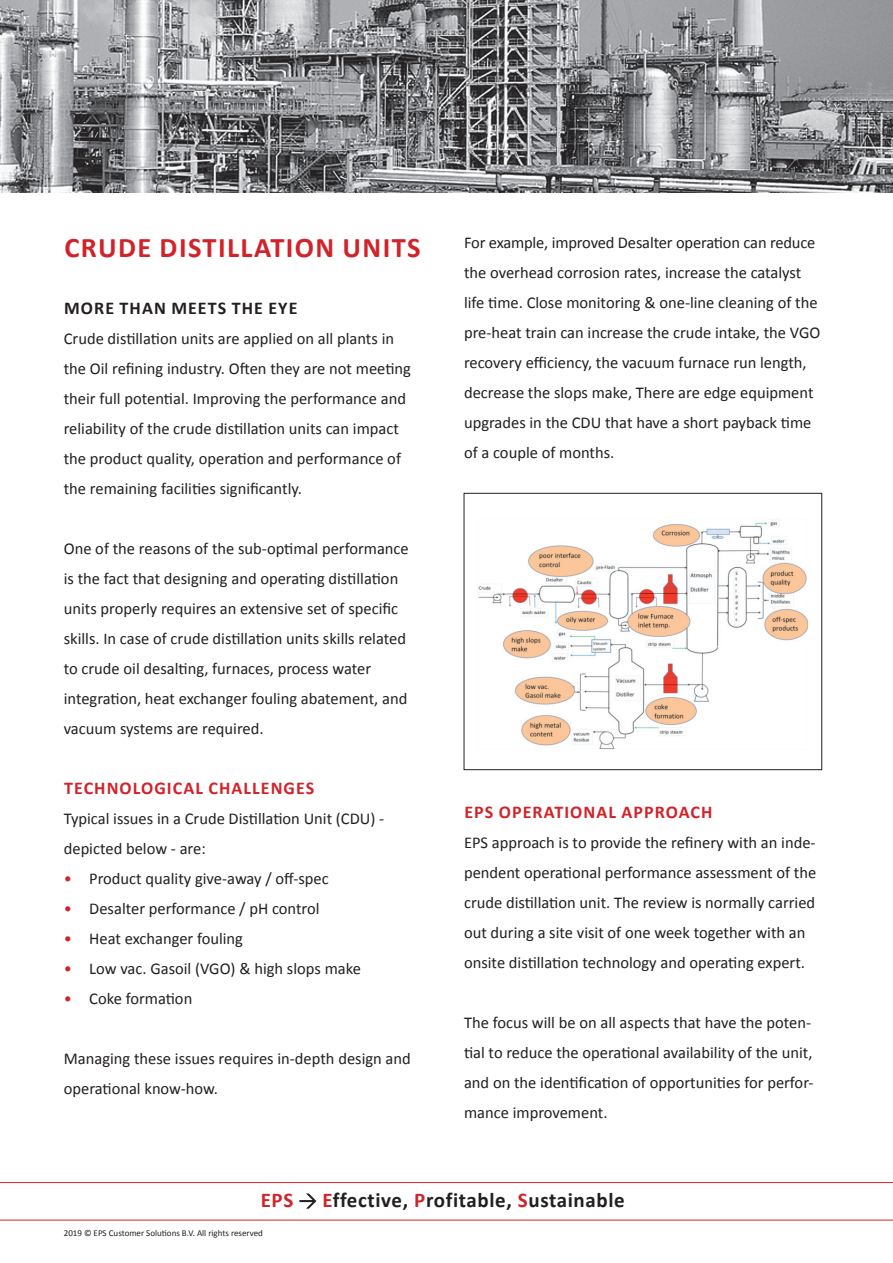
<style>
.page{position:relative;width:893px;height:1263px;background:#fff}
.page>*{position:absolute;margin:0;border:0;box-sizing:border-box;transform-origin:0 0}
.t1{font:700 28.5px "Calibri";letter-spacing:.05em;color:#d1232a}
.t2{font:700 21px "Calibri";letter-spacing:.03em;color:#231f20}
.t3{font:700 21px "Calibri";color:#d1232a}
.t4{font:700 18px "Calibri";letter-spacing:.06em;color:#d1232a}
.t5{font:700 18px "Calibri";letter-spacing:.06em;color:#231f20}
.t6{font:16.5px/30px "Calibri";color:#231f20}
.t7{font:9px "Calibri";color:#231f20}
.s1{color:#d1232a}
</style>
<div class="page">
<img style="left:478px;top:519px;width:330px;height:231px">
<img style="left:0;top:0;width:893px;height:193px">
<div style="left:464px;top:493px;width:358px;height:277px;border:1px solid #231f20"></div>
<svg style="left:299px;top:1193px;width:17px;height:16px"></svg>
<hr style="left:0;top:1182px;width:893px;height:1px;background:#d1232a">
<hr style="left:0;top:1220px;width:893px;height:1px;background:#d1232a">
<h1 class="t1" style="left:64px;top:230px;width:358px">CRUDE DISTILLATION UNITS</h1>
<p class="t5" style="left:64px;top:297px;width:235px">MORE THAN MEETS THE EYE</p>
<p class="t6" style="left:64px;top:324px;width:349px">Crude distillation units are applied on all plants in the Oil refining industry. Often they are not meeting their full potential. Improving the performance and reliability of the crude distillation units can impact the product quality, operation and performance of the remaining facilities significantly.</p>
<p class="t6" style="left:64px;top:534px;width:347px">One of the reasons of the sub-optimal performance is the fact that designing and operating distillation units properly requires an extensive set of specific skills. In case of crude distillation units skills related to crude oil desalting, furnaces, process water integration, heat exchanger fouling abatement, and vacuum systems are required.</p>
<p class="t4" style="left:64px;top:777px;width:252px">TECHNOLOGICAL CHALLENGES</p>
<p class="t6" style="left:64px;top:804px;width:322px">Typical issues in a Crude Distillation Unit (CDU) - depicted below - are:</p>
<p class="t6" style="left:64px;top:864px;width:266px"><span class="s1">•</span> Product quality give-away / off-spec</p>
<p class="t6" style="left:64px;top:894px;width:257px"><span class="s1">•</span> Desalter performance / pH control</p>
<p class="t6" style="left:64px;top:924px;width:181px"><span class="s1">•</span> Heat exchanger fouling</p>
<p class="t6" style="left:64px;top:954px;width:299px"><span class="s1">•</span> Low vac. Gasoil (VGO) &amp; high slops make</p>
<p class="t6" style="left:64px;top:984px;width:130px"><span class="s1">•</span> Coke formation</p>
<p class="t6" style="left:64px;top:1044px;width:349px">Managing these issues requires in-depth design and operational know-how.</p>
<p class="t6" style="left:464px;top:228px;width:358px">For example, improved Desalter operation can reduce the overhead corrosion rates, increase the catalyst life time. Close monitoring &amp; one-line cleaning of the pre-heat train can increase the crude intake, the VGO recovery efficiency, the vacuum furnace run length, decrease the slops make, There are edge equipment upgrades in the CDU that have a short payback time of a couple of months.</p>
<p class="t4" style="left:464px;top:801px;width:249px">EPS OPERATIONAL APPROACH</p>
<p class="t6" style="left:464px;top:828px;width:354px">EPS approach is to provide the refinery with an inde&shy;pendent operational performance assessment of the crude distillation unit. The review is normally carried out during a site visit of one week together with an onsite distillation technology and operating expert.</p>
<p class="t6" style="left:464px;top:1008px;width:351px">The focus will be on all aspects that have the poten&shy;tial to reduce the operational availability of the unit, and on the identification of opportunities for perfor&shy;mance improvement.</p>
<p class="t3" style="left:261px;top:1187px;width:34px">EPS</p>
<p class="t2" style="left:322px;top:1187px;width:304px"><span class="s1">E</span>ffective, <span class="s1">P</span>rofitable, <span class="s1">S</span>ustainable</p>
<p class="t7" style="left:64px;top:1227px;width:201px">2019 © EPS Customer Solutions B.V. All rights reserved</p>
</div>
